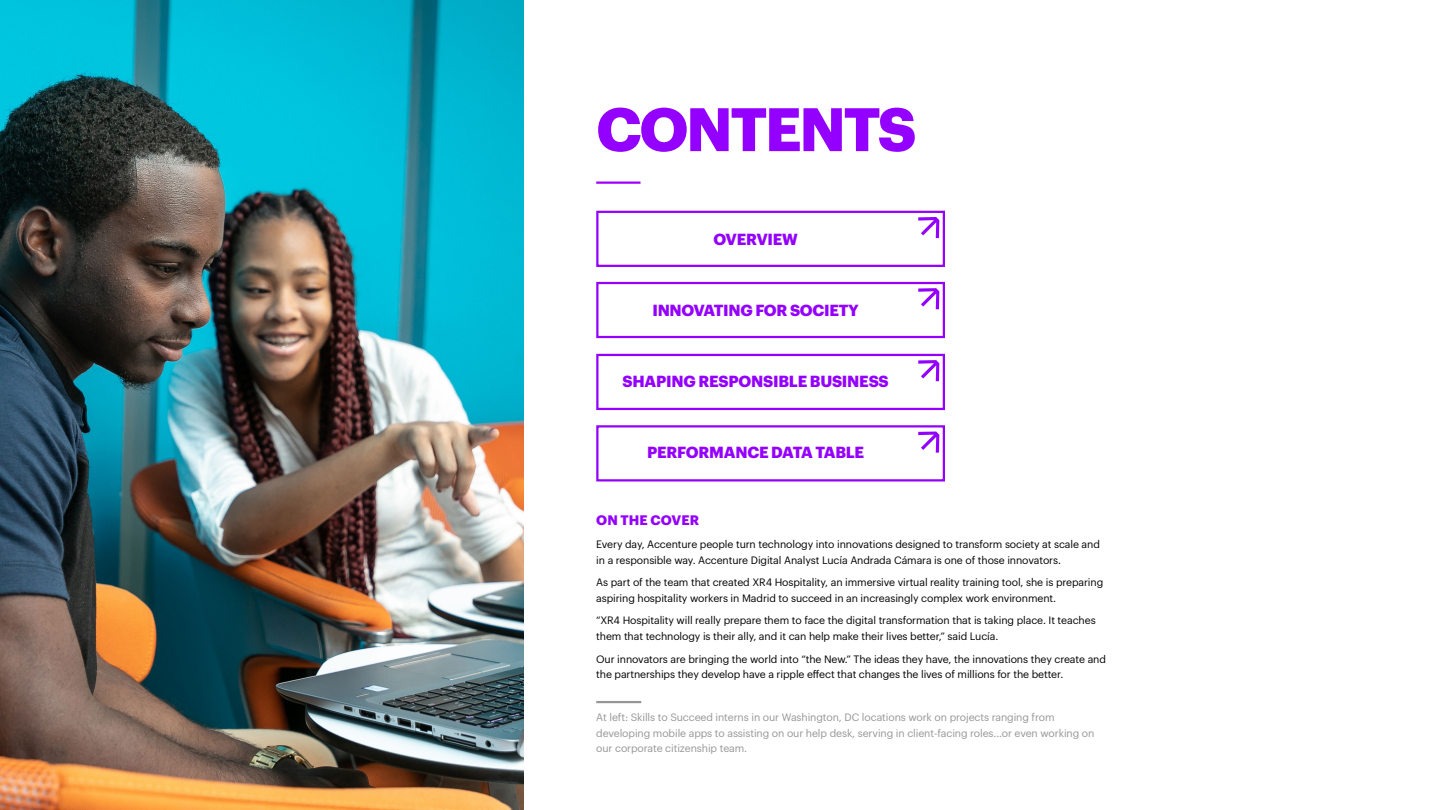
<style>
.page{position:relative;width:1440px;height:810px;background:#fff}
.page>*{position:absolute;margin:0;border:0;box-sizing:border-box;transform-origin:0 0}
.t1{font:700 60px "Graphik";letter-spacing:-.04em;color:#9400ff}
.t2{font:700 15.75px "Graphik";letter-spacing:-.015em;color:#9400ff}
.t3{font:700 13.5px "Graphik";letter-spacing:.005em;color:#9400ff}
.t4{font:10.5px/15.8px "Graphik";letter-spacing:-.01em;color:#000}
.t5{font:10.5px/15.8px "Graphik";letter-spacing:-.01em;color:#969696}
</style>
<div class="page">
<hr style="left:596px;top:701px;width:45px;height:2px;background:#969696">
<hr style="left:596px;top:182px;width:44px;height:2px;background:#a100ff">
<img style="left:0;top:0;width:523px;height:810px">
<svg style="left:918px;top:288px;width:21px;height:21px"></svg>
<div style="left:596px;top:211px;width:349px;height:56px;border:2px solid #9400ff"></div>
<div style="left:596px;top:282px;width:349px;height:56px;border:2px solid #9400ff"></div>
<svg style="left:918px;top:217px;width:21px;height:21px"></svg>
<div style="left:596px;top:354px;width:349px;height:56px;border:2px solid #9400ff"></div>
<svg style="left:918px;top:360px;width:21px;height:21px"></svg>
<div style="left:596px;top:425px;width:349px;height:57px;border:2px solid #9400ff"></div>
<svg style="left:918px;top:432px;width:21px;height:21px"></svg>
<h2 class="t1" style="left:596px;top:83px;width:322px">CONTENTS</h2>
<p class="t2" style="left:714px;top:227px;width:86px">OVERVIEW</p>
<p class="t2" style="left:652px;top:298px;width:208px">INNOVATING FOR SOCIETY</p>
<p class="t2" style="left:623px;top:369px;width:268px">SHAPING RESPONSIBLE BUSINESS</p>
<p class="t2" style="left:647px;top:440px;width:219px">PERFORMANCE DATA TABLE</p>
<h2 class="t3" style="left:596px;top:510px;width:104px">ON THE COVER</h2>
<p class="t4" style="left:596px;top:535px;width:505px">Every day, Accenture people turn technology into innovations designed to transform society at scale and in a responsible way. Accenture Digital Analyst Lucía Andrada Cámara is one of those innovators.</p>
<p class="t4" style="left:596px;top:573px;width:509px">As part of the team that created XR4 Hospitality, an immersive virtual reality training tool, she is preparing aspiring hospitality workers in Madrid to succeed in an increasingly complex work environment.</p>
<p class="t4" style="left:596px;top:612px;width:501px">“XR4 Hospitality will really prepare them to face the digital transformation that is taking place. It teaches them that technology is their ally, and it can help make their lives better,” said Lucía.</p>
<p class="t4" style="left:596px;top:650px;width:511px">Our innovators are bringing the world into “the New.” The ideas they have, the innovations they create and the partnerships they develop have a ripple efect that changes the lives of millions for the better.</p>
<p class="t5" style="left:596px;top:708px;width:500px">At left: Skills to Succeed interns in our Washington, DC locations work on projects ranging from developing mobile apps to assisting on our help desk, serving in client-facing roles...or even working on our corporate citizenship team.</p>
</div>
